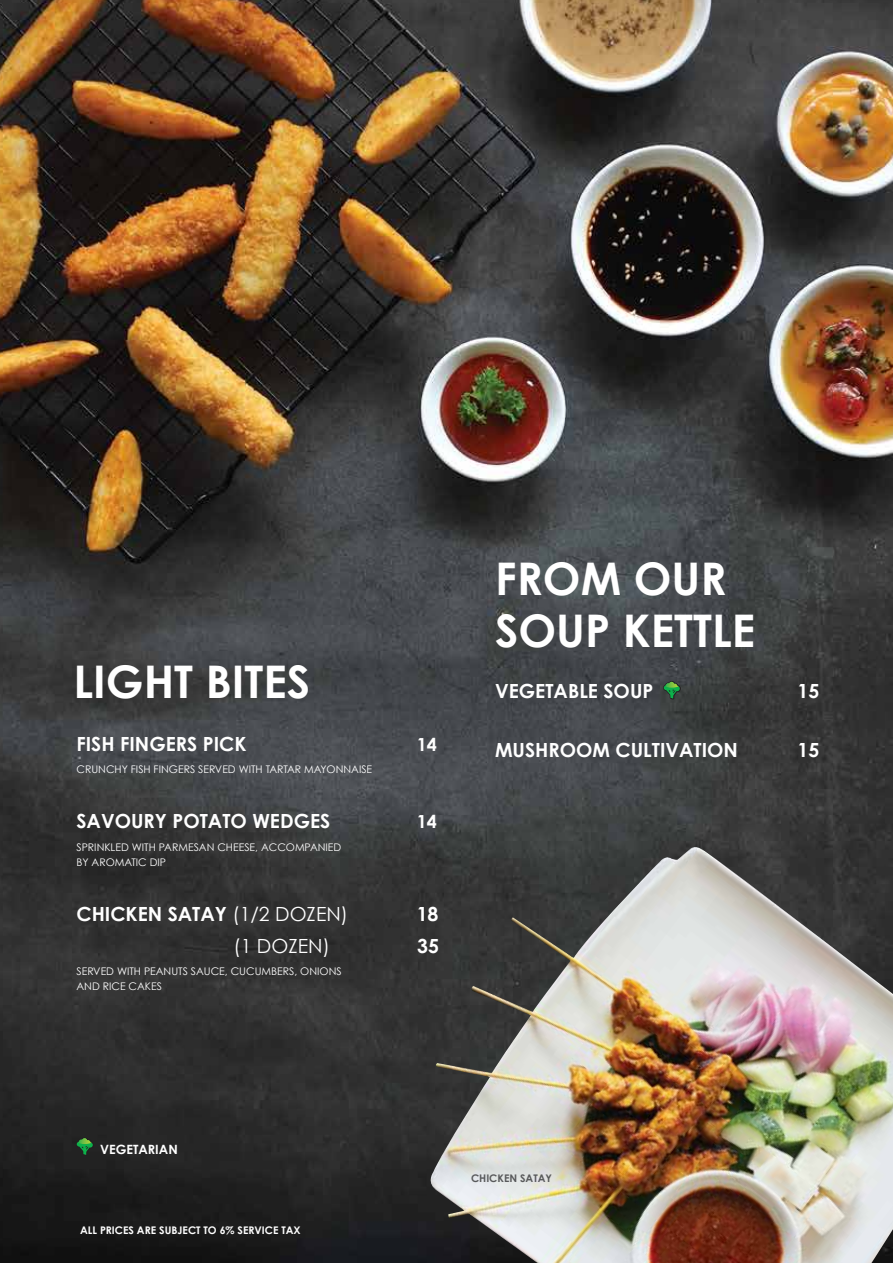
<style>
.page{position:relative;width:893px;height:1263px;background:#fff}
.page>*{position:absolute;margin:0;border:0;box-sizing:border-box;transform-origin:0 0}
.t1{font:700 45px/52.5px "Century Gothic";color:#fff}
.t2{font:700 19.5px "Century Gothic";color:#fff}
.t3{font:19.5px "Century Gothic";color:#fff}
.t4{font:700 18px "Century Gothic";color:#fff}
.t5{font:700 12.75px "Century Gothic";color:#fff}
.t6{font:10.5px/15px "Century Gothic";color:#fff}
.t7{font:700 10.5px "Century Gothic";color:#fff}
.t8{font:700 10.5px "Century Gothic";color:#58595b}
.s1{font-weight:400}
</style>
<div class="page">
<img style="left:0;top:0;width:893px;height:1263px">
<svg style="left:76px;top:1137px;width:18px;height:20px"></svg>
<svg style="left:663px;top:681px;width:18px;height:19px"></svg>
<img style="left:425px;top:847px;width:468px;height:416px">
<h1 class="t1" style="left:73px;top:654px;width:238px">LIGHT BITES</h1>
<h2 class="t2" style="left:76px;top:729px;width:172px">FISH FINGERS PICK</h2>
<h3 class="t4" style="left:417px;top:730px;width:22px">14</h3>
<p class="t6" style="left:76px;top:762px;width:297px">CRUNCHY FISH FINGERS SERVED WITH TARTAR MAYONNAISE</p>
<h2 class="t2" style="left:76px;top:806px;width:255px">SAVOURY POTATO WEDGES</h2>
<h3 class="t4" style="left:417px;top:808px;width:22px">14</h3>
<p class="t6" style="left:76px;top:839px;width:266px">SPRINKLED WITH PARMESAN CHEESE, ACCOMPANIED<br>BY AROMATIC DIP</p>
<h2 class="t2" style="left:76px;top:899px;width:273px">CHICKEN SATAY <span class="s1">(1/2 DOZEN)</span></h2>
<h2 class="t2" style="left:417px;top:899px;width:23px">18</h2>
<h2 class="t3" style="left:234px;top:932px;width:98px">(1 DOZEN)</h2>
<h2 class="t2" style="left:417px;top:931px;width:23px">35</h2>
<p class="t6" style="left:76px;top:964px;width:267px">SERVED WITH PEANUTS SAUCE, CUCUMBERS, ONIONS<br>AND RICE CAKES</p>
<h1 class="t1" style="left:495px;top:550px;width:262px">FROM OUR<br>SOUP KETTLE</h1>
<h2 class="t2" style="left:495px;top:676px;width:160px">VEGETABLE SOUP</h2>
<h2 class="t2" style="left:797px;top:676px;width:23px">15</h2>
<h2 class="t2" style="left:495px;top:735px;width:244px">MUSHROOM CULTIVATION</h2>
<h2 class="t2" style="left:797px;top:735px;width:23px">15</h2>
<p class="t5" style="left:100px;top:1140px;width:79px">VEGETARIAN</p>
<p class="t7" style="left:80px;top:1222px;width:222px">ALL PRICES ARE SUBJECT TO 6% SERVICE TAX</p>
<p class="t8" style="left:471px;top:1171px;width:83px">CHICKEN SATAY</p>
</div>
